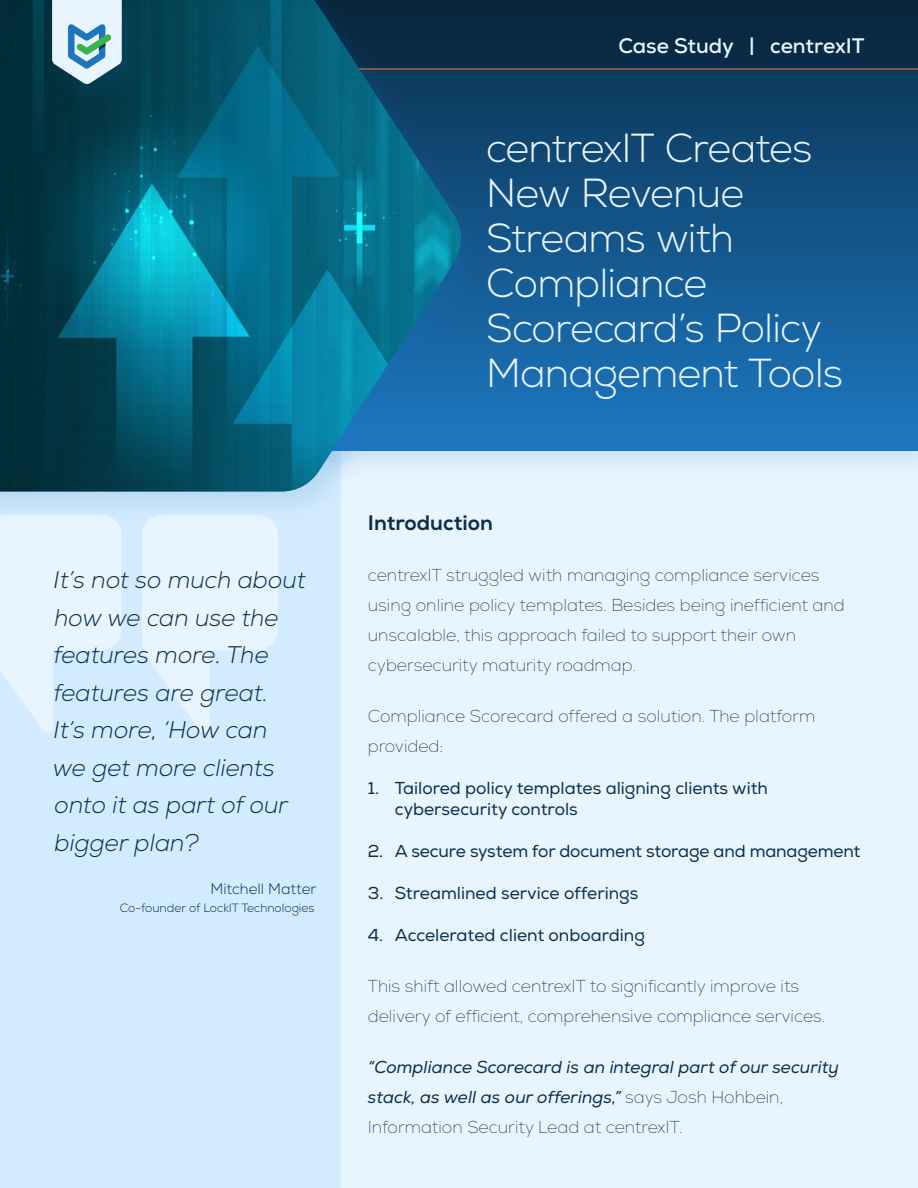
<style>
.page{position:relative;width:918px;height:1188px;background:#fff}
.page>*{position:absolute;margin:0;border:0;box-sizing:border-box;transform-origin:0 0}
.Headline{font:300 40.5px/45px "Nexa";letter-spacing:-.02em;color:#e8f5ff}
.Body{font:italic 300 24px/37.5px "Nexa";color:#0a2e4a}
.Body-2{font:700 21px "Nexa";color:#e8f5ff}
.Section_Intro_Head{font:800 21px "Nexa";color:#0a2e4a}
.Section_Intro{font:100 17.25px/30px "Nexa";color:#0a2e4a}
.t1{font:17.25px/21px "Nexa";color:#0a2e4a}
.Section_Intro-2{font:italic 17.25px/30px "Nexa";color:#0a2e4a}
.Body-3{font:300 15px "Nexa";color:#0a2e4a}
.Body-4{font:300 12px "Nexa";color:#0a2e4a}
.s1{font-weight:100;font-style:normal}
</style>
<div class="page">
<div style="left:0;top:450px;width:918px;height:738px;background:#e8f5ff"></div>
<div style="left:0;top:450px;width:341px;height:738px;background:#d3ebff"></div>
<svg style="left:142px;top:525px;width:136px;height:207px"></svg>
<svg style="left:0;top:525px;width:121px;height:207px"></svg>
<div style="left:0;top:0;width:918px;height:484px;background:#1c75bd;opacity:.16"></div>
<svg style="left:493px;top:70px;width:425px;height:380px;background:#14588e"></svg>
<div style="left:0;top:0;width:918px;height:69px;background:#092842"></div>
<hr style="left:0;top:69px;width:918px;height:1px;background:#ff7a1c">
<div style="left:0;top:0;width:493px;height:525px;background:#1c75bd;opacity:.16"></div>
<img style="left:0;top:0;width:461px;height:491px">
<div style="left:40px;top:0;width:115px;height:116px;background:#1c75bd;opacity:.16"></div>
<svg style="left:52px;top:0;width:70px;height:84px;background:#a9c9d7"></svg>
<p class="Body" style="left:53px;top:562px;width:254px">It’s not so much about how we can use the features more. The features are great.<br>It’s more, ‘How can<br>we get more clients onto it as part of our bigger plan?</p>
<p class="Body-3" style="left:210px;top:880px;width:108px">Mitchell Matter</p>
<p class="Body-4" style="left:120px;top:901px;width:196px">Co-founder of LockIT Technologies</p>
<p class="Body-2" style="left:618px;top:32px;width:248px">Case Study | centrexIT</p>
<p class="Headline" style="left:486px;top:127px;width:359px">centrexIT Creates<br>New Revenue<br>Streams with<br>Compliance<br>Scorecard’s Policy<br>Management Tools</p>
<p class="Section_Intro_Head" style="left:368px;top:510px;width:127px">Introduction</p>
<p class="Section_Intro" style="left:368px;top:561px;width:478px">centrexIT struggled with managing compliance services using online policy templates. Besides being inefficient and unscalable, this approach failed to support their own cybersecurity maturity roadmap.</p>
<p class="Section_Intro" style="left:368px;top:702px;width:449px">Compliance Scorecard offered a solution. The platform provided:</p>
<p class="t1" style="left:395px;top:778px;width:375px;text-indent:-27px">1. Tailored policy templates aligning clients with cybersecurity controls</p>
<p class="t1" style="left:368px;top:841px;width:494px">2. A secure system for document storage and management</p>
<p class="t1" style="left:368px;top:883px;width:272px">3. Streamlined service offerings</p>
<p class="t1" style="left:368px;top:925px;width:279px">4. Accelerated client onboarding</p>
<p class="Section_Intro" style="left:368px;top:972px;width:459px">This shift allowed centrexIT to significantly improve its delivery of efficient, comprehensive compliance services.</p>
<p class="Section_Intro-2" style="left:368px;top:1052px;width:473px">“Compliance Scorecard is an integral part of our security stack, as well as our offerings,” <span class="s1">says Josh Hohbein,<br>Information Security Lead at centrexIT.</span></p>
</div>
